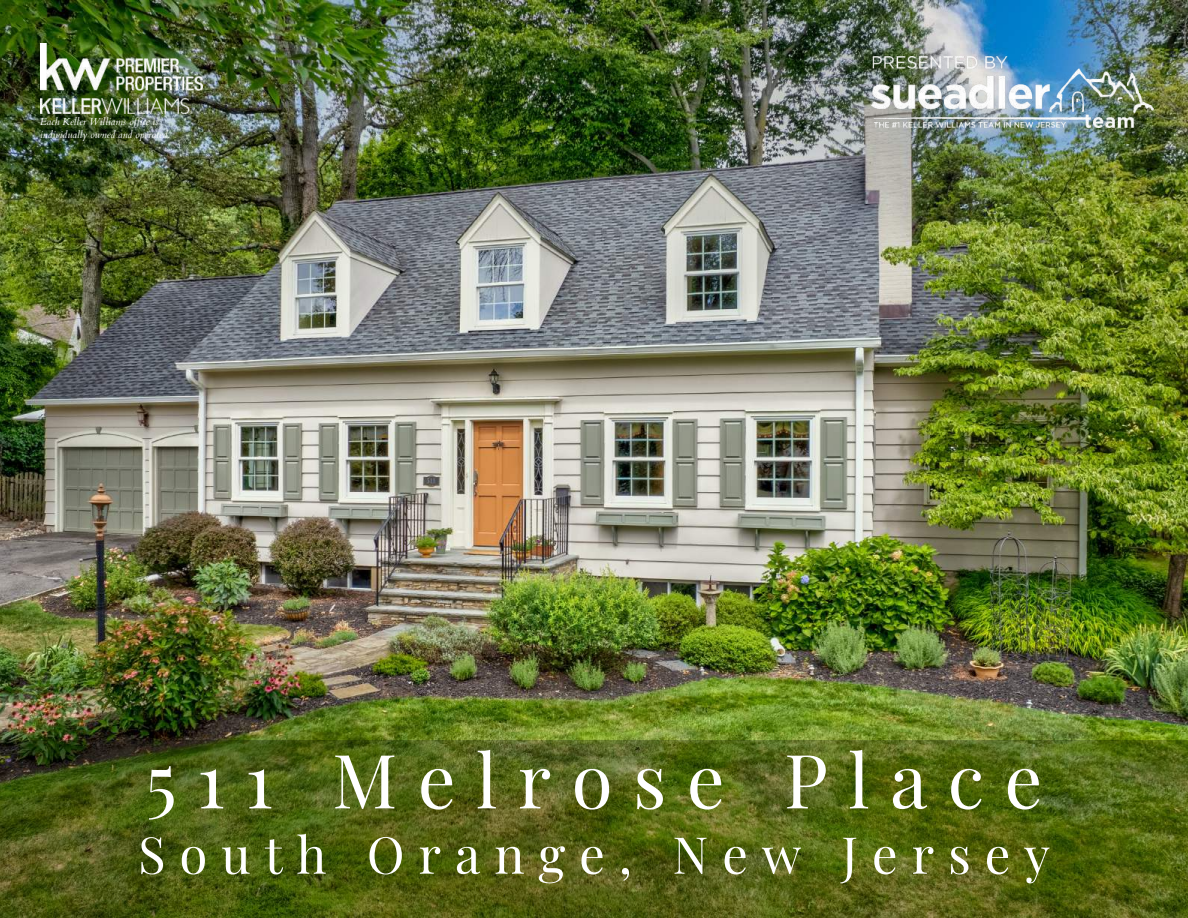
<style>
.page{position:relative;width:1188px;height:918px;background:#fff}
.page>*{position:absolute;margin:0;border:0;box-sizing:border-box;transform-origin:0 0}
.t1{font:75px "Playfair Display";letter-spacing:.27em;color:#fff}
.t2{font:51px "Playfair Display";letter-spacing:.27em;color:#fff}
.t3{font:italic 10.05px/13.4px "Cardo";color:#fff}
</style>
<div class="page">
<img style="left:0;top:0;width:1188px;height:740px">
<img style="left:871px;top:56px;width:282px;height:71px">
<img style="left:40px;top:43px;width:162px;height:70px">
<svg style="left:0;top:740px;width:1188px;height:178px;background:#505f14"></svg>
<p class="t3" style="left:40px;top:115px;width:131px">Each Keller Williams office is individually owned and operated.</p>
<h1 class="t1" style="left:146px;top:727px;width:898px">511 Melrose Place</h1>
<h2 class="t2" style="left:138px;top:819px;width:913px">South Orange, New Jersey</h2>
</div>
